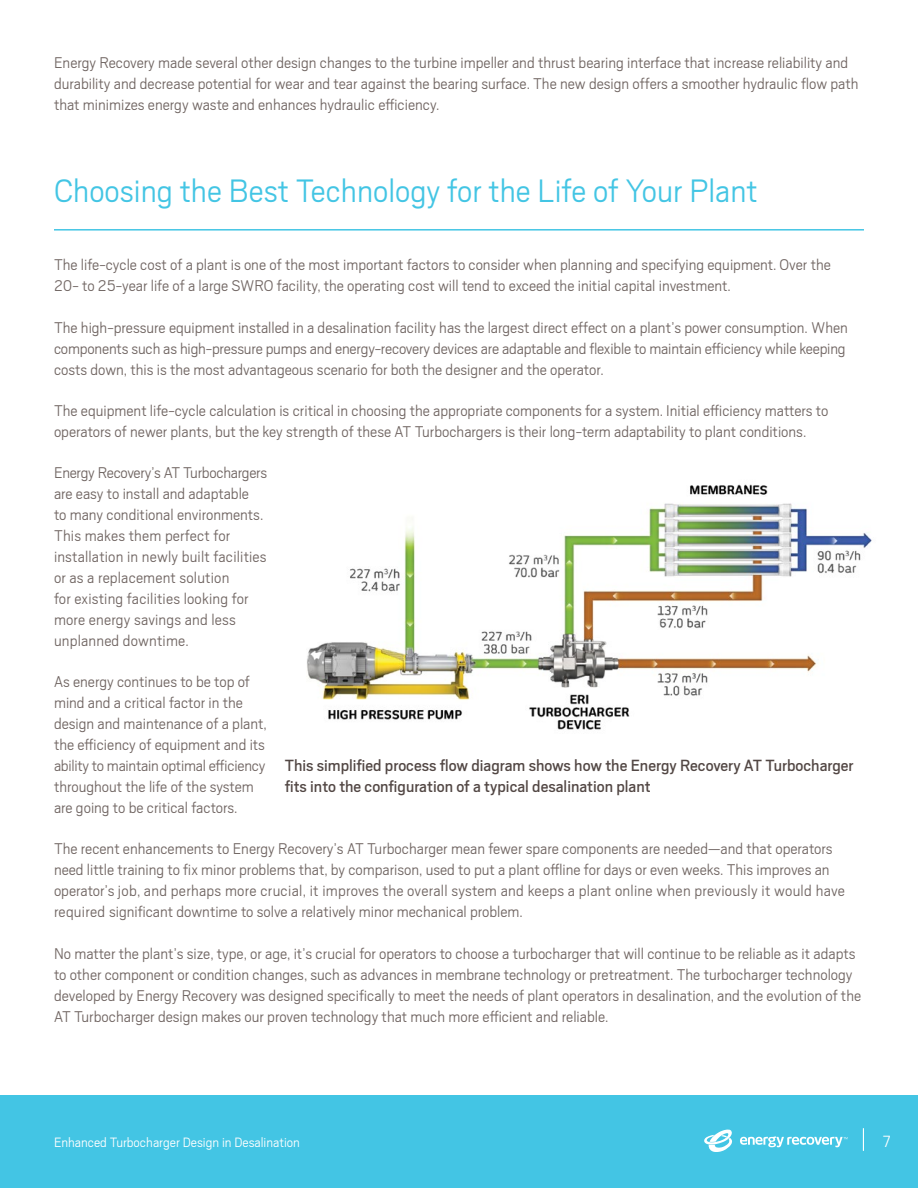
<style>
.page{position:relative;width:918px;height:1188px;background:#fff}
.page>*{position:absolute;margin:0;border:0;box-sizing:border-box;transform-origin:0 0}
.t1{font:300 36px "Scout";color:#43c5e4}
.t2{font:18px/21px "Scout";color:#524744}
.t3{font:300 18px "Scout";color:#fff}
.t4{font:300 17.25px/21px "Scout";color:#716663}
.t5{font:300 15px "Scout";color:#fff}
</style>
<div class="page">
<div style="left:0;top:1095px;width:918px;height:93px;background:#43c5e4"></div>
<svg style="left:863px;top:1128px;width:1px;height:23px"></svg>
<svg style="left:704px;top:1129px;width:28px;height:23px"></svg>
<svg style="left:740px;top:1136px;width:107px;height:11px"></svg>
<hr style="left:54px;top:229px;width:810px;height:2px;background:#43c5e4">
<img style="left:307px;top:484px;width:565px;height:246px">
<p class="t4" style="left:54px;top:52px;width:806px">Energy Recovery made several other design changes to the turbine impeller and thrust bearing interface that increase reliability and durability and decrease potential for wear and tear against the bearing surface. The new design offers a smoother hydraulic flow path that minimizes energy waste and enhances hydraulic efficiency.</p>
<h1 class="t1" style="left:54px;top:172px;width:705px">Choosing the Best Technology for the Life of Your Plant</h1>
<p class="t4" style="left:54px;top:254px;width:778px">The life-cycle cost of a plant is one of the most important factors to consider when planning and specifying equipment. Over the<br>20- to 25-year life of a large SWRO facility, the operating cost will tend to exceed the initial capital investment.</p>
<p class="t4" style="left:54px;top:317px;width:795px">The high-pressure equipment installed in a desalination facility has the largest direct effect on a plant’s power consumption. When components such as high-pressure pumps and energy-recovery devices are adaptable and flexible to maintain efficiency while keeping costs down, this is the most advantageous scenario for both the designer and the operator.</p>
<p class="t4" style="left:54px;top:400px;width:776px">The equipment life-cycle calculation is critical in choosing the appropriate components for a system. Initial efficiency matters to operators of newer plants, but the key strength of these AT Turbochargers is their long-term adaptability to plant conditions.</p>
<p class="t4" style="left:54px;top:462px;width:215px">Energy Recovery’s AT Turbochargers are easy to install and adaptable<br>to many conditional environments.<br>This makes them perfect for installation in newly built facilities or as a replacement solution<br>for existing facilities looking for more energy savings and less unplanned downtime.</p>
<p class="t4" style="left:54px;top:671px;width:214px">As energy continues to be top of mind and a critical factor in the design and maintenance of a plant, the efficiency of equipment and its ability to maintain optimal efficiency throughout the life of the system are going to be critical factors.</p>
<p class="t4" style="left:54px;top:838px;width:792px">The recent enhancements to Energy Recovery’s AT Turbocharger mean fewer spare components are needed—and that operators need little training to fix minor problems that, by comparison, used to put a plant offline for days or even weeks. This improves an operator’s job, and perhaps more crucial, it improves the overall system and keeps a plant online when previously it would have required significant downtime to solve a relatively minor mechanical problem.</p>
<p class="t4" style="left:54px;top:943px;width:809px">No matter the plant’s size, type, or age, it’s crucial for operators to choose a turbocharger that will continue to be reliable as it adapts to other component or condition changes, such as advances in membrane technology or pretreatment. The turbocharger technology developed by Energy Recovery was designed specifically to meet the needs of plant operators in desalination, and the evolution of the AT Turbocharger design makes our proven technology that much more efficient and reliable.</p>
<p class="t2" style="left:285px;top:755px;width:570px">This simplified process flow diagram shows how the Energy Recovery AT Turbocharger fits into the configuration of a typical desalination plant</p>
<p class="t5" style="left:54px;top:1135px;width:248px">Enhanced Turbocharger Design in Desalination</p>
<p class="t3" style="left:883px;top:1132px;width:10px">7</p>
</div>
